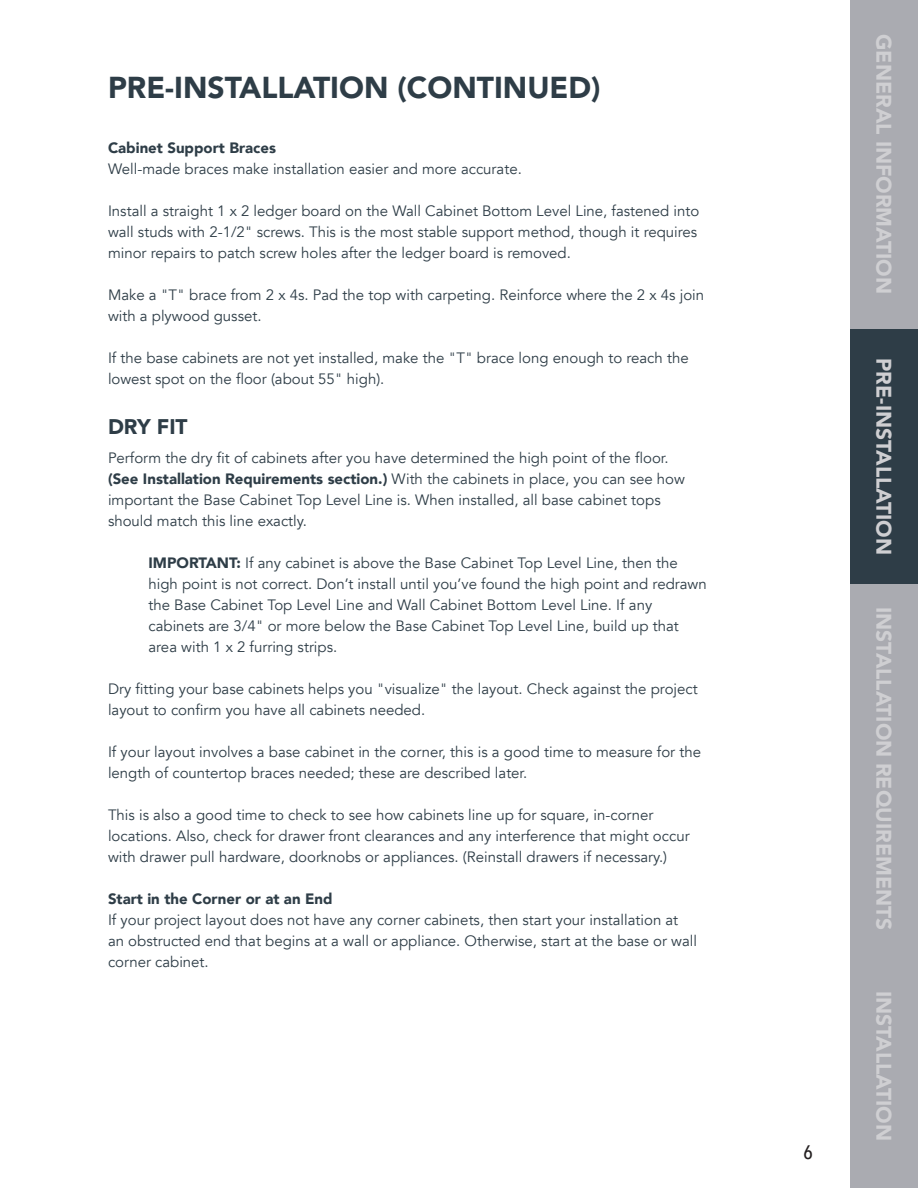
<style>
.page{position:relative;width:918px;height:1188px;background:#fff}
.page>*{position:absolute;margin:0;border:0;box-sizing:border-box;transform-origin:0 0}
.t1{font:900 30px "Avenir LT Std";color:#2e3d47}
.t2{font:900 21px "Avenir LT Std";color:#cfcfd2}
.t3{font:900 21px "Avenir LT Std";color:#2e3d47}
.t4{font:500 19.5px "Avenir Next Condensed";color:#231f20}
.Body{font:15px/21px "Avenir";color:#2e3d47}
.s1{font-weight:900}
</style>
<div class="page">
<div style="left:850px;top:0;width:68px;height:1188px;background:#2e3d47"></div>
<div style="left:850px;top:0;width:68px;height:328px;background:#aaabb1"></div>
<div style="left:850px;top:584px;width:68px;height:604px;background:#aaabb1"></div>
<p class="t1" style="left:108px;top:69px;width:494px">PRE-INSTALLATION (CONTINUED)</p>
<p class="Body" style="left:108px;top:138px;width:415px"><span class="s1">Cabinet Support Braces<br></span>Well-made braces make installation easier and more accurate.</p>
<p class="Body" style="left:108px;top:201px;width:593px">Install a straight 1 x 2 ledger board on the Wall Cabinet Bottom Level Line, fastened into wall studs with 2-1/2" screws. This is the most stable support method, though it requires minor repairs to patch screw holes after the ledger board is removed.</p>
<p class="Body" style="left:108px;top:285px;width:598px">Make a "T" brace from 2 x 4s. Pad the top with carpeting. Reinforce where the 2 x 4s join with a plywood gusset.</p>
<p class="Body" style="left:108px;top:348px;width:582px">If the base cabinets are not yet installed, make the "T" brace long enough to reach the lowest spot on the floor (about 55" high).</p>
<p class="t3" style="left:108px;top:414px;width:81px">DRY FIT</p>
<p class="Body" style="left:108px;top:448px;width:579px">Perform the dry fit of cabinets after you have determined the high point of the floor. <span class="s1">(See Installation Requirements section.)</span> With the cabinets in place, you can see how important the Base Cabinet Top Level Line is. When installed, all base cabinet tops should match this line exactly.</p>
<p class="Body" style="left:148px;top:553px;width:560px"><span class="s1">IMPORTANT:</span> If any cabinet is above the Base Cabinet Top Level Line, then the high point is not correct. Don’t install until you’ve found the high point and redrawn the Base Cabinet Top Level Line and Wall Cabinet Bottom Level Line. If any cabinets are 3/4" or more below the Base Cabinet Top Level Line, build up that area with 1 x 2 furring strips.</p>
<p class="Body" style="left:108px;top:679px;width:591px">Dry fitting your base cabinets helps you "visualize" the layout. Check against the project layout to confirm you have all cabinets needed.</p>
<p class="Body" style="left:108px;top:742px;width:595px">If your layout involves a base cabinet in the corner, this is a good time to measure for the length of countertop braces needed; these are described later.</p>
<p class="Body" style="left:108px;top:805px;width:583px">This is also a good time to check to see how cabinets line up for square, in-corner locations. Also, check for drawer front clearances and any interference that might occur with drawer pull hardware, doorknobs or appliances. (Reinstall drawers if necessary.)</p>
<p class="Body" style="left:108px;top:889px;width:591px"><span class="s1">Start in the Corner or at an End<br></span>If your project layout does not have any corner cabinets, then start your installation at an obstructed end that begins at a wall or appliance. Otherwise, start at the base or wall corner cabinet.</p>
<h3 class="t4" style="left:804px;top:1141px;width:11px">6</h3>
<p class="t2" style="left:897px;top:34px;width:261px;rotate:90deg">GENERAL INFORMATION</p>
<p class="t2" style="left:897px;top:358px;width:198px;rotate:90deg">PRE-INSTALLATION</p>
<p class="t2" style="left:897px;top:607px;width:325px;rotate:90deg">INSTALLATION REQUIREMENTS</p>
<p class="t2" style="left:897px;top:991px;width:152px;rotate:90deg">INSTALLATION</p>
</div>
